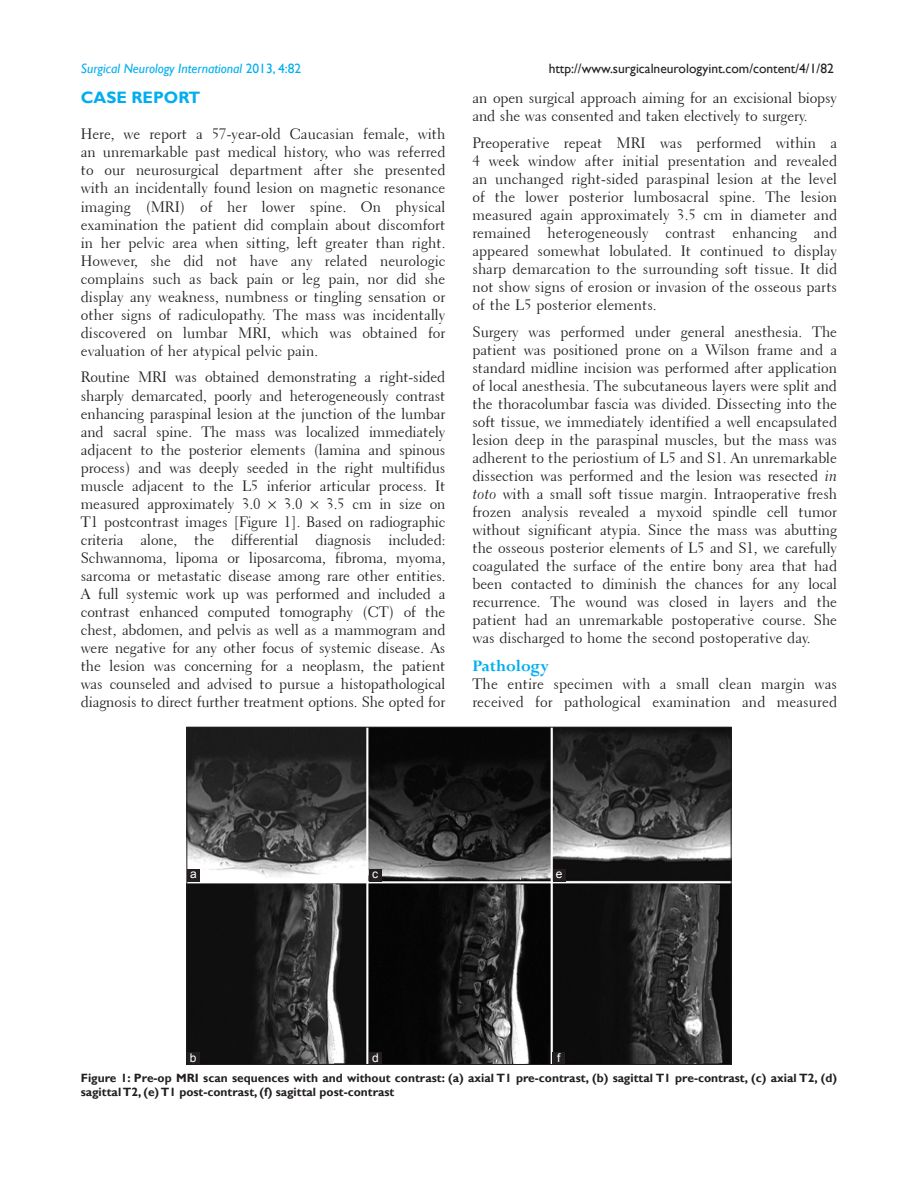
<style>
.page{position:relative;width:918px;height:1188px;background:#fff}
.page>*{position:absolute;margin:0;border:0;box-sizing:border-box;transform-origin:0 0}
.t1{font:700 18px "Perpetua";color:#00aeef}
.t2{font:700 16.5px "Gill Sans";color:#00aeef}
.TX{font:15px/18px "Transitional 521 BT Roman A";letter-spacing:-.005em;color:#231f20;text-align:justify}
.t3{font:13.5px "Gill Sans";color:#231f20}
.t4{font:italic 13.5px "Gill Sans";color:#00aeef}
.FGC{font:700 12px/14.4px "Gill Sans";color:#231f20}
.LABEL{font:12px "Arial";color:#fff}
.s1{font-style:normal}
.s2{font-family:"Transitional 521 BT Cursive A"}
</style>
<div class="page">
<img style="left:189px;top:729px;width:540px;height:334px">
<div style="left:369px;top:869px;width:12px;height:13px;background:#231f20"></div>
<div style="left:187px;top:869px;width:13px;height:13px;background:#231f20"></div>
<div style="left:553px;top:869px;width:13px;height:13px;background:#231f20"></div>
<div style="left:369px;top:1052px;width:13px;height:12px;background:#231f20"></div>
<div style="left:187px;top:1052px;width:13px;height:12px;background:#231f20"></div>
<div style="left:553px;top:1052px;width:12px;height:12px;background:#231f20"></div>
<p class="t4" style="left:81px;top:61px;width:222px">Surgical Neurology International <span class="s1">2013, 4:82</span></p>
<p class="t3" style="left:549px;top:61px;width:287px">http://www.surgicalneurologyint.com/content/4/1/82</p>
<h1 class="t2" style="left:81px;top:88px;width:121px">CASE REPORT</h1>
<p class="TX" style="left:81px;top:125px;width:366px">Here, we report a 57‑year‑old Caucasian female, with an unremarkable past medical history, who was referred to our neurosurgical department after she presented with an incidentally found lesion on magnetic resonance imaging (MRI) of her lower spine. On physical examination the patient did complain about discomfort in her pelvic area when sitting, left greater than right.<br>However, she did not have any related neurologic complains such as back pain or leg pain, nor did she display any weakness, numbness or tingling sensation or other signs of radiculopathy. The mass was incidentally discovered on lumbar MRI, which was obtained for evaluation of her atypical pelvic pain.</p>
<p class="TX" style="left:81px;top:368px;width:366px">Routine MRI was obtained demonstrating a right‑sided sharply demarcated, poorly and heterogeneously contrast enhancing paraspinal lesion at the junction of the lumbar and sacral spine. The mass was localized immediately adjacent to the posterior elements (lamina and spinous process) and was deeply seeded in the right multifidus muscle adjacent to the L5 inferior articular process. It measured approximately 3.0</p>
<p class="TX" style="left:472px;top:89px;width:366px">an open surgical approach aiming for an excisional biopsy and she was consented and taken electively to surgery.</p>
<p class="TX" style="left:472px;top:134px;width:366px">Preoperative repeat MRI was performed within a 4 week window after initial presentation and revealed an unchanged right‑sided paraspinal lesion at the level of the lower posterior lumbosacral spine. The lesion measured again approximately 3.5 cm in diameter and remained heterogeneously contrast enhancing and appeared somewhat lobulated. It continued to display sharp demarcation to the surrounding soft tissue. It did not show signs of erosion or invasion of the osseous parts of the L5 posterior elements.</p>
<p class="TX" style="left:472px;top:323px;width:366px">Surgery was performed under general anesthesia. The patient was positioned prone on a Wilson frame and a standard midline incision was performed after application of local anesthesia. The subcutaneous layers were split and the thoracolumbar fascia was divided. Dissecting into the soft tissue, we immediately identified a well encapsulated lesion deep in the paraspinal muscles, but the mass was adherent to the periostium of L5 and S1. An unremarkable dissection was performed and the lesion was resected <span class="s2">in toto</span> with a small soft tissue margin. Intraoperative fresh frozen analysis revealed a myxoid spindle cell tumor without significant atypia. Since the mass was abutting the osseous posterior elements of L5 and S1, we carefully coagulated the surface of the entire bony area that had been contacted to diminish the chances for any local recurrence. The wound was closed in layers and the patient had an unremarkable postoperative course. She was discharged to home the second postoperative day.</p>
<h2 class="t1" style="left:472px;top:655px;width:78px">Pathology</h2>
<p class="TX" style="left:472px;top:675px;width:366px">The entire specimen with a small clean margin was received for pathological examination and measured</p>
<p class="TX" style="left:81px;top:495px;width:366px;text-indent:246px">3.5 cm in size on T1 postcontrast images [Figure 1]. Based on radiographic criteria alone, the differential diagnosis included:<br>Schwannoma, lipoma or liposarcoma, fibroma, myoma, sarcoma or metastatic disease among rare other entities.<br>A full systemic work up was performed and included a contrast enhanced computed tomography (CT) of the chest, abdomen, and pelvis as well as a mammogram and were negative for any other focus of systemic disease. As the lesion was concerning for a neoplasm, the patient was counseled and advised to pursue a histopathological diagnosis to direct further treatment options. She opted for</p>
<p class="TX" style="left:284px;top:495px;width:20px">3.0</p>
<p class="LABEL" style="left:190px;top:866px;width:8px">a</p>
<p class="LABEL" style="left:372px;top:866px;width:7px">c</p>
<p class="LABEL" style="left:556px;top:866px;width:8px">e</p>
<p class="LABEL" style="left:190px;top:1050px;width:8px">b</p>
<p class="LABEL" style="left:372px;top:1050px;width:8px">d</p>
<p class="LABEL" style="left:557px;top:1050px;width:5px">f</p>
<p class="FGC" style="left:81px;top:1071px;width:758px">Figure 1: Pre-op MRI scan sequences with and without contrast: (a) axial T1 pre-contrast, (b) sagittal T1 pre-contrast, (c) axial T2, (d) sagittal T2, (e) T1 post-contrast, (f) sagittal post-contrast</p>
</div>
